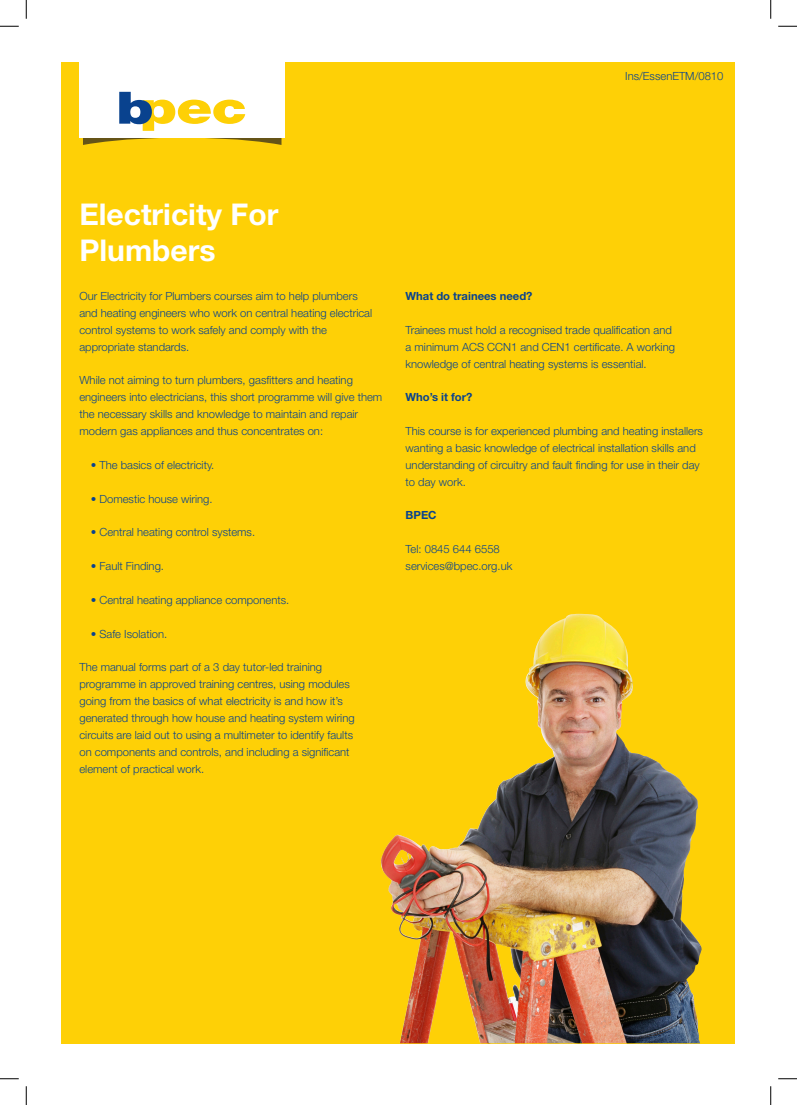
<style>
.page{position:relative;width:797px;height:1105px;background:#fff}
.page>*{position:absolute;margin:0;border:0;box-sizing:border-box;transform-origin:0 0}
.t1{font:700 30px/36px "Helvetica Neue LT Std";color:#fff}
.t2{font:300 11.25px/16.9px "Helvetica Neue LT Std";color:#09428e}
.t3{font:700 11.25px "Helvetica Neue LT Std";color:#09428e}
.s1{font-weight:400}
</style>
<div class="page">
<div style="left:62px;top:62px;width:673px;height:981px;background:#fed006"></div>
<svg style="left:83px;top:138px;width:75px;height:7px"></svg>
<svg style="left:206px;top:138px;width:75px;height:7px"></svg>
<div style="left:79px;top:32px;width:206px;height:106px;background:#fff"></div>
<svg style="left:119px;top:92px;width:126px;height:39px"></svg>
<img style="left:380px;top:615px;width:322px;height:428px">
<svg style="left:0;top:25px;width:19px;height:2px"></svg>
<svg style="left:778px;top:25px;width:19px;height:2px"></svg>
<svg style="left:0;top:1078px;width:19px;height:1px"></svg>
<svg style="left:778px;top:1078px;width:19px;height:1px"></svg>
<svg style="left:25px;top:0;width:2px;height:19px"></svg>
<svg style="left:25px;top:1086px;width:2px;height:19px"></svg>
<svg style="left:770px;top:0;width:1px;height:19px"></svg>
<svg style="left:770px;top:1086px;width:1px;height:19px"></svg>
<p class="t2" style="left:625px;top:68px;width:100px">Ins/EssenETM/0810</p>
<p class="t1" style="left:79px;top:195px;width:200px">Electricity For<br>Plumbers</p>
<p class="t2" style="left:79px;top:287px;width:294px">Our Electricity for Plumbers courses aim to help plumbers and heating engineers who work on central heating electrical control systems to work safely and comply with the appropriate standards.</p>
<p class="t2" style="left:79px;top:372px;width:304px">While not aiming to turn plumbers, gasfitters and heating engineers into electricians, this short programme will give them the necessary skills and knowledge to maintain and repair modern gas appliances and thus concentrates on:</p>
<p class="t2" style="left:91px;top:456px;width:125px"><span class="s1">•</span> The basics of electricity.</p>
<p class="t2" style="left:91px;top:490px;width:123px"><span class="s1">•</span> Domestic house wiring.</p>
<p class="t2" style="left:91px;top:524px;width:166px"><span class="s1">•</span> Central heating control systems.</p>
<p class="t2" style="left:91px;top:557px;width:75px"><span class="s1">•</span> Fault Finding.</p>
<p class="t2" style="left:91px;top:591px;width:200px"><span class="s1">•</span> Central heating appliance components.</p>
<p class="t2" style="left:91px;top:625px;width:78px"><span class="s1">•</span> Safe Isolation.</p>
<p class="t2" style="left:79px;top:659px;width:277px">The manual forms part of a 3 day tutor-led training programme in approved training centres, using modules going from the basics of what electricity is and how it’s generated through how house and heating system wiring</p>
<p class="t2" style="left:79px;top:726px;width:275px">circuits are laid out to using a multimeter to identify faults on components and controls, and including a significant element of practical work.</p>
<p class="t3" style="left:405px;top:289px;width:128px">What do trainees need?</p>
<p class="t2" style="left:405px;top:321px;width:271px">Trainees must hold a recognised trade qualification and a minimum ACS CCN1 and CEN1 certificate. A working knowledge of central heating systems is essential.</p>
<p class="t3" style="left:405px;top:390px;width:68px">Who’s it for?</p>
<p class="t2" style="left:405px;top:422px;width:299px">This course is for experienced plumbing and heating installers wanting a basic knowledge of electrical installation skills and understanding of circuitry and fault finding for use in their day to day work.</p>
<p class="t3" style="left:405px;top:508px;width:33px">BPEC</p>
<p class="t2" style="left:405px;top:540px;width:108px">Tel: 0845 644 6558 services@bpec.org.uk</p>
</div>
